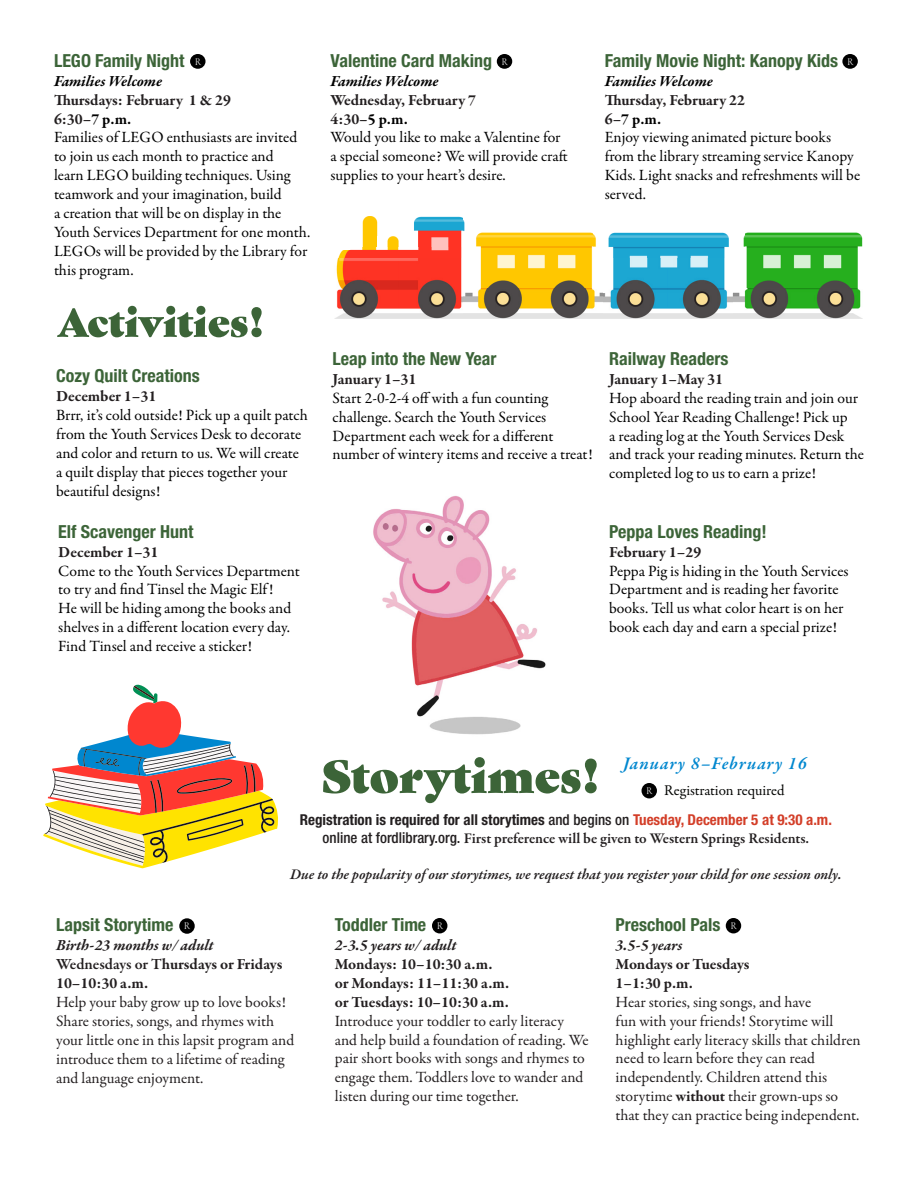
<style>
.page{position:relative;width:918px;height:1188px;background:#fff}
.page>*{position:absolute;margin:0;border:0;box-sizing:border-box;transform-origin:0 0}
.t1{font:700 condensed 18px "Helvetica Neue LT Std";color:#3c6438}
.t2{font:italic 600 18px "Garamond Premr Pro";letter-spacing:.06em;color:#0087cf}
.t3{font:15.75px/18.9px "Garamond Premr Pro";color:#000}
.t4{font:15.75px/18.9px "Garamond Premr Pro";color:#231f20}
.t5{font:700 15.75px "Garamond Premr Pro";letter-spacing:-.005em;color:#231f20}
.t6{font:italic 700 15.75px "Garamond Premr Pro";letter-spacing:-.005em;color:#231f20}
.t7{font:italic 700 15.75px "Garamond Premr Pro";letter-spacing:-.01em;color:#000}
.t8{font:700 15.75px "Garamond Premr Pro";color:#000}
.t9{font:italic 600 15px "Garamond Premr Pro";letter-spacing:-.005em;color:#231f20}
.t10{font:700 condensed 15px "Helvetica Neue LT Std";color:#231f20}
.t11{font:600 15px "Garamond Premr Pro";letter-spacing:-.005em;color:#231f20}
.t12{font:15px "Garamond Premr Pro";letter-spacing:-.005em;color:#040503}
.t13{font:10.5px "Garamond Premr Pro Lt Disp";color:#fff}
.s1{color:#000}
.s2{color:#231f20}
.s3{font-weight:500}
.s4{color:#d33e28}
.s5{font-family:"Helvetica Neue LT Std";font-weight:500;font-stretch:condensed}
.s6{font-weight:700}
.s7{font-weight:600}
</style>
<div class="page">
<div style="left:726px;top:918px;width:15px;height:15px;background:#000;border-radius:50%"></div>
<div style="left:179px;top:918px;width:16px;height:16px;background:#000;border-radius:50%"></div>
<div style="left:432px;top:918px;width:15px;height:15px;background:#000;border-radius:50%"></div>
<div style="left:642px;top:783px;width:15px;height:15px;background:#000;border-radius:50%"></div>
<svg style="left:323px;top:757px;width:274px;height:46px"></svg>
<svg style="left:57px;top:306px;width:205px;height:31px"></svg>
<img style="left:336px;top:247px;width:128px;height:71px">
<img style="left:464px;top:288px;width:140px;height:30px">
<img style="left:604px;top:232px;width:129px;height:86px">
<img style="left:733px;top:288px;width:128px;height:30px">
<img style="left:476px;top:232px;width:117px;height:56px">
<img style="left:744px;top:232px;width:118px;height:56px">
<img style="left:362px;top:216px;width:16px;height:31px">
<img style="left:387px;top:236px;width:12px;height:11px">
<img style="left:414px;top:216px;width:50px;height:31px">
<img style="left:593px;top:234px;width:3px;height:13px">
<img style="left:373px;top:495px;width:173px;height:240px">
<svg style="left:43px;top:684px;width:235px;height:184px"></svg>
<div style="left:190px;top:54px;width:16px;height:15px;background:#000;border-radius:50%"></div>
<div style="left:497px;top:54px;width:15px;height:15px;background:#000;border-radius:50%"></div>
<div style="left:842px;top:54px;width:16px;height:15px;background:#000;border-radius:50%"></div>
<p class="t1" style="left:54px;top:50px;width:132px">LEGO Family Night</p>
<p class="t7" style="left:54px;top:71px;width:110px">Families Welcome</p>
<p class="t5" style="left:54px;top:90px;width:178px">Thursdays: February 1 &amp; 29</p>
<p class="t5" style="left:54px;top:109px;width:79px">6:30–<span class="s1">7 p.m.</span></p>
<p class="t3" style="left:54px;top:128px;width:258px">Families of LEGO enthusiasts are invited to join us each month to practice and<br>learn LEGO building techniques. Using teamwork and your imagination, build<br>a creation that will be on display in the Youth Services Department for one month.<br>LEGOs will be provided by the Library for this program.</p>
<p class="t1" style="left:330px;top:50px;width:163px">Valentine Card Making</p>
<p class="t7" style="left:330px;top:71px;width:110px">Families Welcome</p>
<p class="t5" style="left:330px;top:90px;width:147px">Wednesday, February 7</p>
<p class="t5" style="left:330px;top:109px;width:79px">4:30–<span class="s1">5 p.m.</span></p>
<p class="t3" style="left:330px;top:128px;width:239px">Would you like to make a Valentine for a special someone? We will provide craft supplies to your heart’s desire.</p>
<p class="t1" style="left:605px;top:50px;width:235px">Family Movie Night: Kanopy Kids</p>
<p class="t7" style="left:605px;top:71px;width:110px">Families Welcome</p>
<p class="t5" style="left:605px;top:90px;width:142px">Thursday, February 22</p>
<p class="t8" style="left:605px;top:109px;width:58px"><span class="s2">6–</span>7 p.m.</p>
<p class="t3" style="left:605px;top:128px;width:257px">Enjoy viewing animated picture books from the library streaming service Kanopy Kids. Light snacks and refreshments will be served.</p>
<p class="t13" style="left:195px;top:56px;width:7px">R</p>
<p class="t13" style="left:502px;top:56px;width:7px">R</p>
<p class="t13" style="left:847px;top:56px;width:7px">R</p>
<p class="t1" style="left:56px;top:365px;width:145px">Cozy Quilt Creations</p>
<p class="t5" style="left:56px;top:386px;width:102px">December 1–31</p>
<p class="t3" style="left:56px;top:406px;width:253px">Brrr, it’s cold outside! Pick up a quilt patch from the Youth Services Desk to decorate and color and return to us. We will create a quilt display that pieces together your beautiful designs!</p>
<p class="t1" style="left:58px;top:520px;width:137px">Elf Scavenger Hunt</p>
<p class="t5" style="left:58px;top:542px;width:102px">December 1–31</p>
<p class="t3" style="left:58px;top:562px;width:243px">Come to the Youth Services Department to try and find Tinsel the Magic Elf !<br>He will be hiding among the books and shelves in a different location every day.<br>Find Tinsel and receive a sticker!</p>
<p class="t1" style="left:333px;top:348px;width:165px">Leap into the New Year</p>
<p class="t5" style="left:333px;top:369px;width:85px">January 1–31</p>
<p class="t3" style="left:333px;top:389px;width:261px">Start 2-0-2-4 off with a fun counting challenge. Search the Youth Services Department each week for a different number of wintery items and receive a treat!</p>
<p class="t1" style="left:609px;top:348px;width:121px">Railway Readers</p>
<p class="t5" style="left:609px;top:369px;width:115px">January 1–May 31</p>
<p class="t3" style="left:609px;top:389px;width:256px">Hop aboard the reading train and join our School Year Reading Challenge! Pick up<br>a reading log at the Youth Services Desk and track your reading minutes. Return the completed log to us to earn a prize!</p>
<p class="t1" style="left:609px;top:520px;width:159px">Peppa Loves Reading!</p>
<p class="t5" style="left:609px;top:542px;width:94px">February 1–29</p>
<p class="t3" style="left:609px;top:562px;width:241px">Peppa Pig is hiding in the Youth Services Department and is reading her favorite books. Tell us what color heart is on her book each day and earn a special prize!</p>
<p class="t2" style="left:623px;top:752px;width:185px">January 8–February 16</p>
<p class="t13" style="left:647px;top:785px;width:7px">R</p>
<p class="t12" style="left:664px;top:781px;width:122px">Registration required</p>
<p class="t10" style="left:300px;top:811px;width:534px">Registration is required for all storytimes <span class="s3">and begins on</span> <span class="s4">Tuesday, December 5 at 9:30 a.m.</span></p>
<p class="t11" style="left:323px;top:829px;width:488px"><span class="s5">online at fordlibrary.org.</span> First preference will be given to Western Springs Residents.</p>
<p class="t9" style="left:290px;top:865px;width:553px">Due to the popularity of our storytimes, we request that you register your child for one session only.</p>
<p class="t1" style="left:335px;top:914px;width:93px">Toddler Time</p>
<p class="t6" style="left:335px;top:935px;width:123px">2-3.5 years w/ adult</p>
<p class="t5" style="left:335px;top:954px;width:159px">Mondays: 10–10:30 a.m.</p>
<p class="t5" style="left:335px;top:973px;width:176px">or Mondays: 11–11:30 a.m.</p>
<p class="t5" style="left:335px;top:992px;width:176px">or Tuesdays: 10–10:30 a.m.</p>
<p class="t4" style="left:335px;top:1012px;width:255px">Introduce your toddler to early literacy and help build a foundation of reading. We pair short books with songs and rhymes to engage them. Toddlers love to wander and listen during our time together.</p>
<p class="t1" style="left:616px;top:914px;width:106px">Preschool Pals</p>
<p class="t6" style="left:616px;top:935px;width:68px">3.5-5 years</p>
<p class="t5" style="left:616px;top:954px;width:136px">Mondays or Tuesdays</p>
<p class="t5" style="left:616px;top:973px;width:79px">1–1:30 p.m.</p>
<p class="t4" style="left:616px;top:993px;width:247px">Hear stories, sing songs, and have<br>fun with your friends! Storytime will highlight early literacy skills that children need to learn before they can read independently. Children attend this storytime <span class="s6">without</span> their grown-ups so that they can practice being independent.</p>
<p class="t1" style="left:56px;top:914px;width:119px">Lapsit Storytime</p>
<p class="t6" style="left:56px;top:936px;width:159px">Birth-23 months w/ adult</p>
<p class="t5" style="left:56px;top:955px;width:228px"><span class="s7">Wednesdays or T</span>hursdays or Fridays</p>
<p class="t5" style="left:56px;top:974px;width:94px">10–10:30 a.m.</p>
<p class="t4" style="left:56px;top:993px;width:240px">Help your baby grow up to love books!<br>Share stories, songs, and rhymes with your little one in this lapsit program and introduce them to a lifetime of reading and language enjoyment.</p>
<p class="t13" style="left:184px;top:920px;width:7px">R</p>
<p class="t13" style="left:731px;top:920px;width:7px">R</p>
<p class="t13" style="left:437px;top:920px;width:7px">R</p>
</div>
